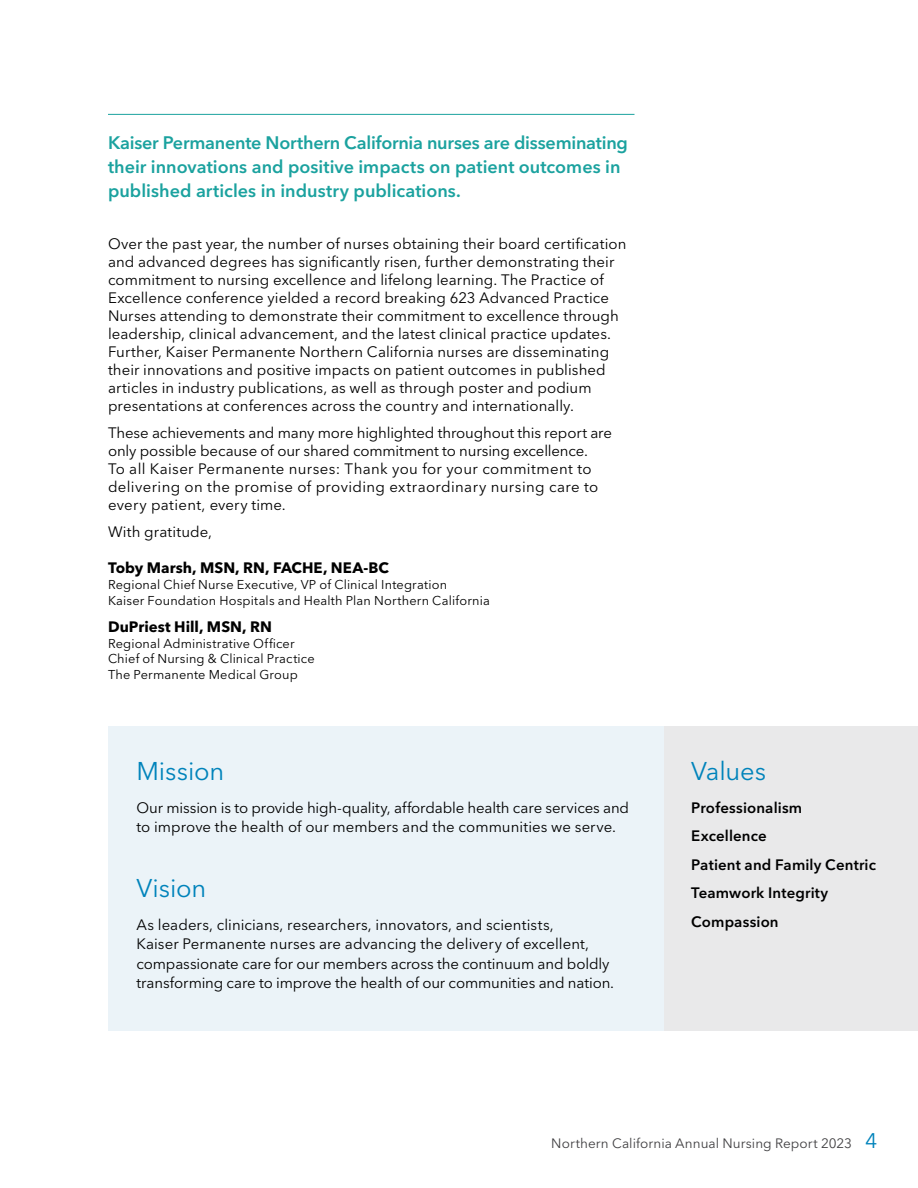
<style>
.page{position:relative;width:918px;height:1188px;background:#fff}
.page>*{position:absolute;margin:0;border:0;box-sizing:border-box;transform-origin:0 0}
.Heading_1{font:25.5px "Avenir Next LT Pro";letter-spacing:-.005em;color:#0083bb}
.Pull_Quote{font:600 18px/24px "Avenir Next LT Pro";color:#1ba29f}
.Intro_Letter_Text{font:15px/18px "Avenir Next LT Pro";letter-spacing:.005em;color:#000}
.Body_Text{font:15px/19.5px "Avenir Next LT Pro";color:#000}
.Body_Text-2{font:600 15px "Avenir Next LT Pro";letter-spacing:.01em;color:#000}
.Intro_Letter_Signature_Name{font:700 15px "Avenir Next LT Pro";color:#000}
.t1{font:13.5px "Avenir Next LT Pro";letter-spacing:.005em;color:#414042}
.Intro_Letter_Attribution{font:12.75px "Avenir Next LT Pro";letter-spacing:.01em;color:#000}
.s1{font-size:21px;color:#0083bb}
</style>
<div class="page">
<hr style="left:108px;top:114px;width:526px;height:1px;background:#1ba29f">
<div style="left:634px;top:726px;width:284px;height:304px;background:#e9e9ea"></div>
<div style="left:108px;top:726px;width:555px;height:304px;background:#ebf3f8"></div>
<p class="Pull_Quote" style="left:108px;top:130px;width:521px">Kaiser Permanente Northern California nurses are disseminating their innovations and positive impacts on patient outcomes in published articles in industry publications.</p>
<p class="Intro_Letter_Text" style="left:108px;top:235px;width:520px">Over the past year, the number of nurses obtaining their board certification and advanced degrees has significantly risen, further demonstrating their commitment to nursing excellence and lifelong learning. The Practice of Excellence conference yielded a record breaking 623 Advanced Practice Nurses attending to demonstrate their commitment to excellence through leadership, clinical advancement, and the latest clinical practice updates.<br>Further, Kaiser Permanente Northern California nurses are disseminating their innovations and positive impacts on patient outcomes in published articles in industry publications, as well as through poster and podium presentations at conferences across the country and internationally.</p>
<p class="Intro_Letter_Text" style="left:108px;top:424px;width:506px">These achievements and many more highlighted throughout this report are only possible because of our shared commitment to nursing excellence.<br>To all Kaiser Permanente nurses: Thank you for your commitment to delivering on the promise of providing extraordinary nursing care to every patient, every time.</p>
<p class="Intro_Letter_Text" style="left:108px;top:523px;width:106px">With gratitude,</p>
<p class="Intro_Letter_Signature_Name" style="left:108px;top:559px;width:282px">Toby Marsh, MSN, RN, FACHE, NEA-BC</p>
<p class="Intro_Letter_Attribution" style="left:108px;top:577px;width:341px">Regional Chief Nurse Executive, VP of Clinical Integration</p>
<p class="Intro_Letter_Attribution" style="left:108px;top:593px;width:383px">Kaiser Foundation Hospitals and Health Plan Northern California</p>
<p class="Intro_Letter_Signature_Name" style="left:108px;top:618px;width:165px">DuPriest Hill, MSN, RN</p>
<p class="Intro_Letter_Attribution" style="left:108px;top:636px;width:188px">Regional Administrative Officer</p>
<p class="Intro_Letter_Attribution" style="left:108px;top:651px;width:208px">Chief of Nursing &amp; Clinical Practice</p>
<p class="Intro_Letter_Attribution" style="left:108px;top:667px;width:191px">The Permanente Medical Group</p>
<h2 class="Heading_1" style="left:136px;top:756px;width:89px">Mission</h2>
<p class="Body_Text" style="left:136px;top:798px;width:494px">Our mission is to provide high-quality, affordable health care services and to improve the health of our members and the communities we serve.</p>
<h2 class="Heading_1" style="left:136px;top:873px;width:71px">Vision</h2>
<p class="Body_Text" style="left:136px;top:915px;width:479px">As leaders, clinicians, researchers, innovators, and scientists,<br>Kaiser Permanente nurses are advancing the delivery of excellent, compassionate care for our members across the continuum and boldly transforming care to improve the health of our communities and nation.</p>
<h2 class="Heading_1" style="left:691px;top:756px;width:76px">Values</h2>
<p class="Body_Text-2" style="left:691px;top:798px;width:113px">Professionalism</p>
<p class="Body_Text-2" style="left:691px;top:827px;width:77px">Excellence</p>
<p class="Body_Text-2" style="left:691px;top:855px;width:186px">Patient and Family Centric</p>
<p class="Body_Text-2" style="left:691px;top:884px;width:139px">Teamwork Integrity</p>
<p class="Body_Text-2" style="left:691px;top:912px;width:89px">Compassion</p>
<p class="t1" style="left:551px;top:1135px;width:328px">Northern California Annual Nursing Report 2023 <span class="s1">4</span></p>
</div>
